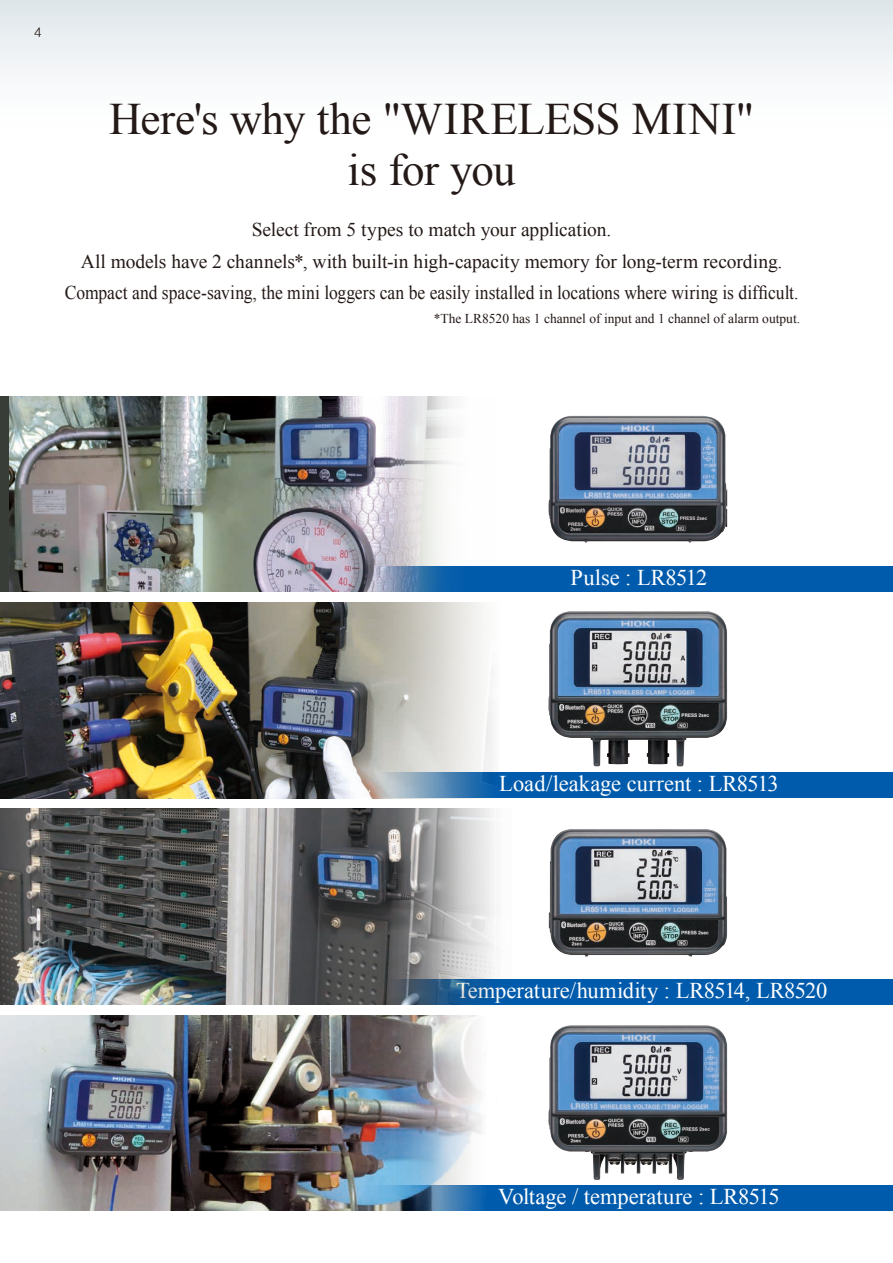
<style>
.page{position:relative;width:893px;height:1263px;background:#fff}
.page>*{position:absolute;margin:0;border:0;box-sizing:border-box;transform-origin:0 0}
.t1{font:45px/51px "Times New Roman";letter-spacing:-.015em;color:#231916;text-align:center}
.t2{font:22.5px "Times New Roman";letter-spacing:-.005em;color:#fff}
.t3{font:19.5px/31.5px "Times New Roman";color:#231916;text-align:center}
.t4{font:13.5px "Times New Roman";color:#231916}
.t5{font:300 13.5px "Helvetica";color:#231916}
</style>
<div class="page">
<div style="left:0;top:0;width:893px;height:229px;background:linear-gradient(to bottom,#e7edf0,#fff)"></div>
<div style="left:0;top:396px;width:78px;height:196px;background:#383d38"></div>
<div style="left:266px;top:1185px;width:627px;height:26px;background:#005bac"></div>
<img style="left:549px;top:1025px;width:129px;height:155px">
<img style="left:0;top:1015px;width:482px;height:196px">
<div style="left:266px;top:979px;width:627px;height:25px;background:#005bac"></div>
<img style="left:549px;top:829px;width:178px;height:127px">
<div style="left:266px;top:772px;width:627px;height:26px;background:#005bac"></div>
<img style="left:549px;top:611px;width:178px;height:155px">
<img style="left:0;top:602px;width:494px;height:196px">
<img style="left:549px;top:416px;width:178px;height:126px">
<div style="left:266px;top:566px;width:627px;height:26px;background:#005bac"></div>
<img style="left:10px;top:396px;width:443px;height:196px">
<img style="left:0;top:809px;width:498px;height:195px">
<p class="t5" style="left:34px;top:21px;width:9px">4</p>
<h1 class="t1" style="left:109px;top:92px;width:647px">Here's why the "WIRELESS MINI" is for you</h1>
<p class="t3" style="left:65px;top:214px;width:735px">Select from 5 types to match your application.<br>All models have 2 channels*, with built-in high-capacity memory for long-term recording.<br>Compact and space-saving, the mini loggers can be easily installed in locations where wiring is difficult.</p>
<p class="t4" style="left:434px;top:310px;width:368px">*The LR8520 has 1 channel of input and 1 channel of alarm output.</p>
<p class="t2" style="left:571px;top:562px;width:138px">Pulse : LR8512</p>
<p class="t2" style="left:499px;top:769px;width:281px">Load/leakage current : LR8513</p>
<p class="t2" style="left:456px;top:975px;width:373px">Temperature/humidity : LR8514, LR8520</p>
<p class="t2" style="left:498px;top:1181px;width:283px">Voltage / temperature : LR8515</p>
</div>
